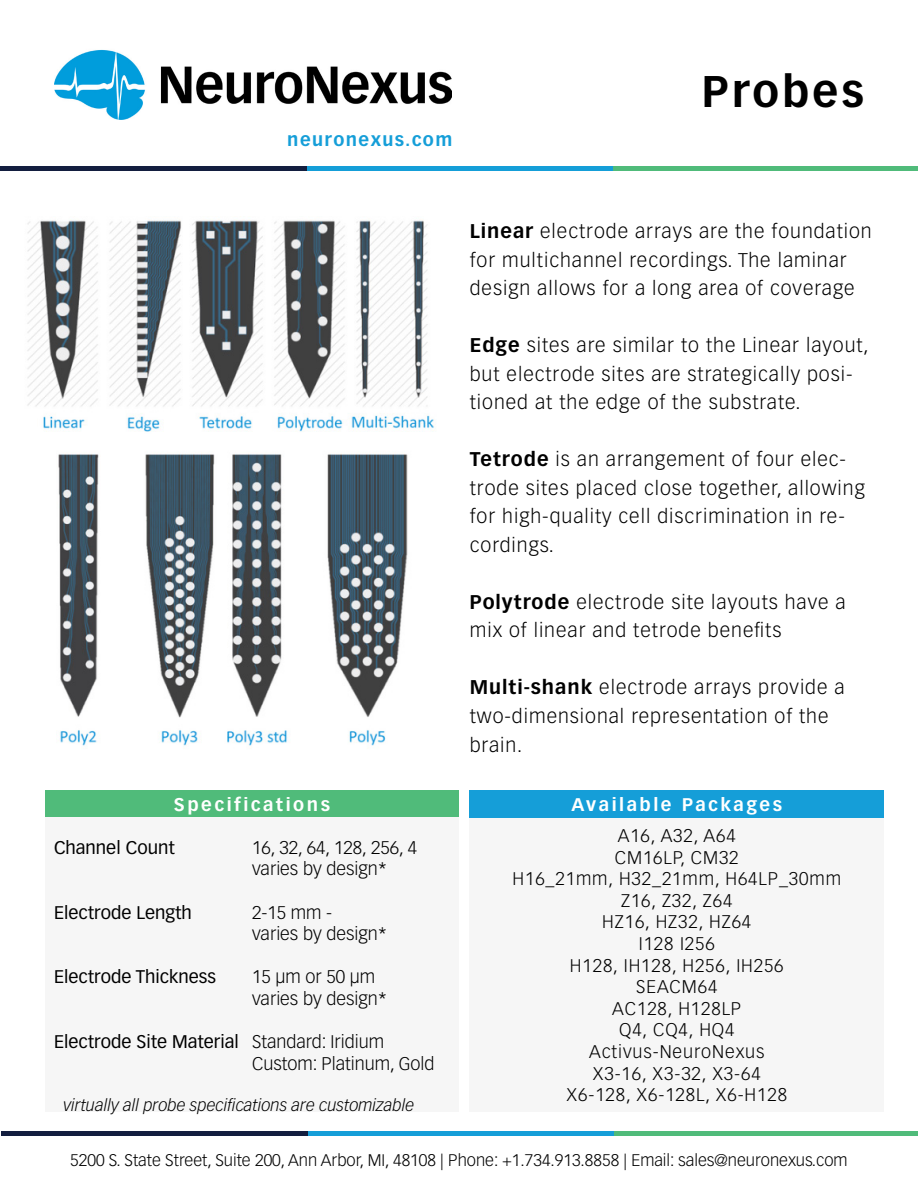
<style>
.page{position:relative;width:918px;height:1188px;background:#fff}
.page>*{position:absolute;margin:0;border:0;box-sizing:border-box;transform-origin:0 0}
.t1{font:700 43.5px "Vectora LT Std";letter-spacing:.07em;color:#000}
.t2{font:300 19.5px/28.5px "Vectora LT Std";letter-spacing:.05em;color:#000}
.t3{font:300 18px/21.6px "Vectora LT Std";letter-spacing:.05em;color:#000;text-align:center}
.t4{font:300 18px/21.6px "Vectora LT Std";color:#000}
.t5{font:18px "Vectora LT Std";color:#000}
.t6{font:700 18px "Vectora LT Std";letter-spacing:.14em;color:#fff}
.t7{font:700 18px "Vectora LT Std";letter-spacing:.08em;color:#159ed8}
.t8{font:300 16.5px "Vectora LT Std";color:#000}
.t9{font:italic 300 16.5px "Vectora LT Std";color:#000}
.s1{font-weight:700}
</style>
<div class="page">
<div style="left:470px;top:817px;width:414px;height:295px;background:#f6f6f6"></div>
<hr style="left:308px;top:1132px;width:307px;height:4px;background:#159ed8">
<hr style="left:615px;top:1132px;width:303px;height:4px;background:#50bb7a">
<hr style="left:1px;top:1132px;width:307px;height:4px;background:#131e3f">
<img style="left:54px;top:49px;width:398px;height:71px">
<div style="left:0;top:166px;width:307px;height:5px;background:#131e3f"></div>
<div style="left:307px;top:166px;width:306px;height:5px;background:#159ed8"></div>
<div style="left:613px;top:166px;width:305px;height:5px;background:#50bb7a"></div>
<div style="left:45px;top:790px;width:414px;height:27px;background:#50bb7a"></div>
<div style="left:470px;top:790px;width:414px;height:27px;background:#159ed8"></div>
<div style="left:45px;top:817px;width:414px;height:295px;background:#f6f6f6"></div>
<img style="left:27px;top:220px;width:407px;height:526px">
<p class="t7" style="left:287px;top:128px;width:167px">neuronexus.com</p>
<h1 class="t1" style="left:702px;top:65px;width:163px">Probes</h1>
<p class="t2" style="left:470px;top:218px;width:404px"><span class="s1">Linear</span> electrode arrays are the foundation for multichannel recordings. The laminar design allows for a long area of coverage</p>
<p class="t2" style="left:470px;top:332px;width:400px"><span class="s1">Edge</span> sites are similar to the Linear layout, but electrode sites are strategically posi&shy;tioned at the edge of the substrate.</p>
<p class="t2" style="left:470px;top:446px;width:397px"><span class="s1">Tetrode</span> is an arrangement of four elec&shy;trode sites placed close together, allowing for high-quality cell discrimination in re&shy;cordings.</p>
<p class="t2" style="left:470px;top:588px;width:377px"><span class="s1">Polytrode</span> electrode site layouts have a mix of linear and tetrode benefits</p>
<p class="t2" style="left:470px;top:674px;width:376px"><span class="s1">Multi-shank</span> electrode arrays provide a two-dimensional representation of the brain.</p>
<p class="t6" style="left:174px;top:793px;width:158px">Specifications</p>
<p class="t6" style="left:571px;top:793px;width:212px">Available Packages</p>
<p class="t3" style="left:513px;top:825px;width:330px">A16, A32, A64<br>CM16LP, CM32<br>H16_21mm, H32_21mm, H64LP_30mm<br>Z16, Z32, Z64<br>HZ16, HZ32, HZ64<br>I128 I256<br>H128, IH128, H256, IH256<br>SEACM64<br>AC128, H128LP<br>Q4, CQ4, HQ4<br>Activus-NeuroNexus<br>X3-16, X3-32, X3-64<br>X6-128, X6-128L, X6-H128</p>
<p class="t5" style="left:54px;top:837px;width:122px">Channel Count</p>
<p class="t4" style="left:252px;top:837px;width:167px">16, 32, 64, 128, 256, 4 varies by design*</p>
<p class="t4" style="left:252px;top:902px;width:137px">2-15 mm -<br>varies by design*</p>
<p class="t4" style="left:252px;top:966px;width:137px">15 µm or 50 µm varies by design*</p>
<p class="t4" style="left:252px;top:1031px;width:184px">Standard: Iridium<br>Custom: Platinum, Gold</p>
<p class="t9" style="left:63px;top:1096px;width:352px">virtually all probe specifications are customizable</p>
<p class="t5" style="left:54px;top:902px;width:139px">Electrode Length</p>
<p class="t5" style="left:54px;top:966px;width:164px">Electrode Thickness</p>
<p class="t5" style="left:54px;top:1031px;width:186px">Electrode Site Material</p>
<p class="t8" style="left:70px;top:1151px;width:779px">5200 S. State Street, Suite 200, Ann Arbor, MI, 48108 | Phone: +1.734.913.8858 | Email: sales@neuronexus.com</p>
</div>
